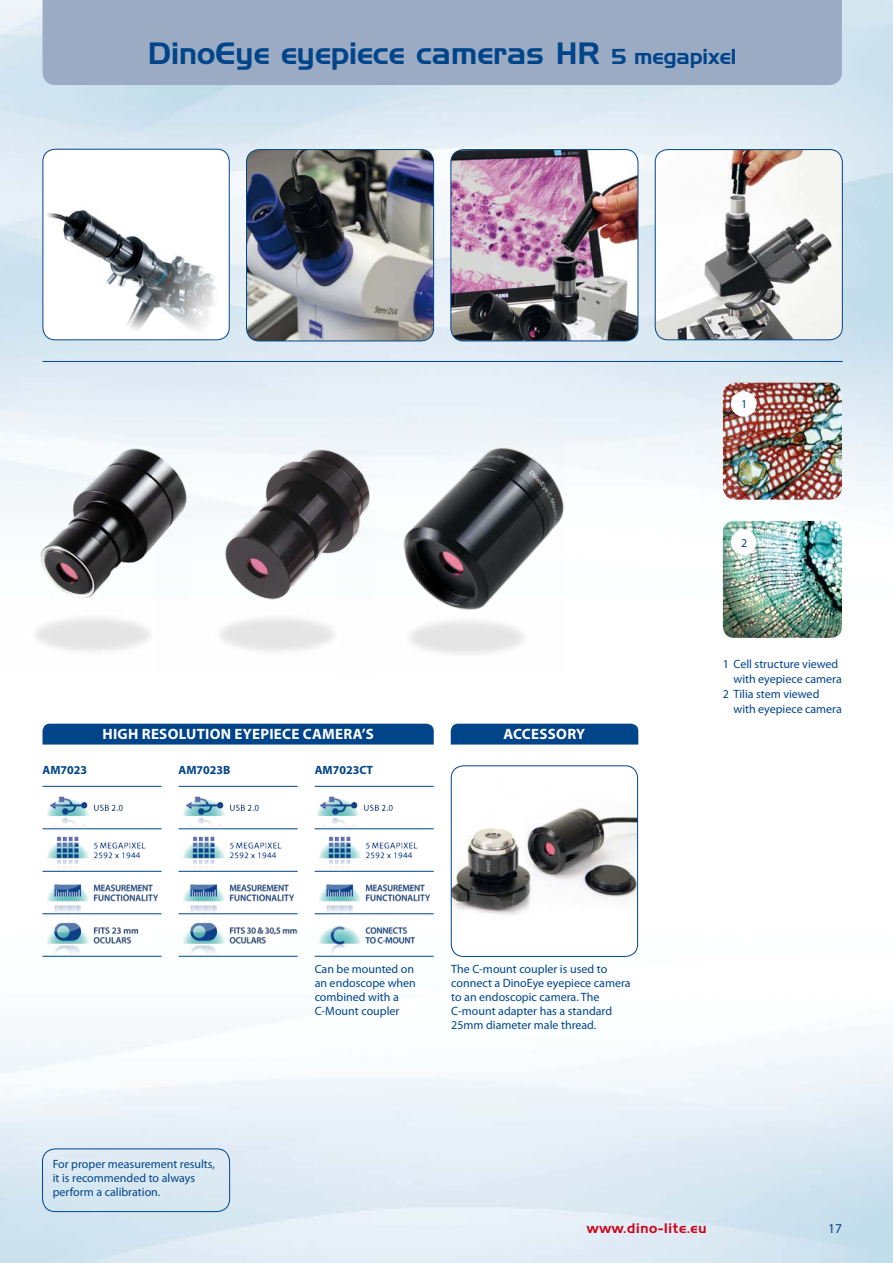
<style>
.page{position:relative;width:893px;height:1263px;background:#fff}
.page>*{position:absolute;margin:0;border:0;box-sizing:border-box;transform-origin:0 0}
.t1{font:30px "Handel Gothic BT";color:#00448a}
.t2{font:700 15px "Myriad Pro";letter-spacing:.02em;color:#fff}
.t3{font:13.5px "Handel Gothic BT";letter-spacing:.055em;color:#cc051c}
.t4{font:13.5px "Myriad Pro";color:#00448a}
.t5{font:12px/14.1px "Myriad Pro";color:#00448a}
.t6{font:700 12px "Myriad Pro";color:#00448a}
.s1{font-size:21px}
</style>
<div class="page">
<img style="left:0;top:0;width:893px;height:610px">
<img style="left:0;top:923px;width:893px;height:340px">
<div style="left:43px;top:0;width:799px;height:85px;background:#9cabc4"></div>
<div style="left:43px;top:724px;width:391px;height:20px;background:#00448a"></div>
<div style="left:451px;top:724px;width:187px;height:20px;background:#00448a"></div>
<hr style="left:43px;top:361px;width:800px;height:1px;background:#00448a">
<img style="left:0;top:446px;width:156px;height:206px">
<img style="left:156px;top:446px;width:181px;height:206px">
<img style="left:337px;top:446px;width:227px;height:208px">
<hr style="left:43px;top:786px;width:119px;height:1px;background:#00448a">
<hr style="left:179px;top:786px;width:119px;height:1px;background:#00448a">
<hr style="left:315px;top:786px;width:119px;height:1px;background:#00448a">
<hr style="left:315px;top:828px;width:119px;height:1px;background:#00448a">
<img style="left:43px;top:149px;width:187px;height:191px">
<div style="left:43px;top:149px;width:187px;height:191px;border:1px solid #00448a;border-radius:12px"></div>
<img style="left:451px;top:765px;width:187px;height:192px">
<div style="left:451px;top:765px;width:187px;height:192px;border:1px solid #00448a;border-radius:12px"></div>
<img style="left:246px;top:150px;width:188px;height:191px">
<div style="left:246px;top:149px;width:188px;height:192px;border:1px solid #00448a;border-radius:13px"></div>
<img style="left:451px;top:150px;width:187px;height:191px">
<div style="left:450px;top:149px;width:188px;height:192px;border:1px solid #00448a;border-radius:13px"></div>
<img style="left:655px;top:150px;width:187px;height:190px">
<div style="left:655px;top:149px;width:188px;height:191px;border:1px solid #00448a;border-radius:13px"></div>
<img style="left:43px;top:796px;width:119px;height:161px">
<img style="left:179px;top:796px;width:119px;height:161px">
<img style="left:315px;top:829px;width:119px;height:128px">
<div style="left:42px;top:1148px;width:188px;height:64px;border:1px solid #00448a;border-radius:13px"></div>
<img style="left:314px;top:796px;width:118px;height:33px">
<img style="left:723px;top:383px;width:119px;height:117px">
<img style="left:723px;top:521px;width:119px;height:117px">
<div style="left:731px;top:391px;width:25px;height:26px;background:#fff;border-radius:50%"></div>
<div style="left:731px;top:529px;width:25px;height:26px;background:#fff;border-radius:50%"></div>
<h1 class="t1" style="left:148px;top:35px;width:590px">DinoEye eyepiece cameras HR <span class="s1">5 megapixel</span></h1>
<p class="t5" style="left:741px;top:397px;width:8px">1</p>
<p class="t5" style="left:741px;top:535px;width:8px">2</p>
<p class="t2" style="left:102px;top:724px;width:20px">HIGH</p>
<p class="t2" style="left:142px;top:724px;width:46px">RESOLUTI</p>
<p class="t2" style="left:210px;top:724px;width:43px">ON EYEPIECE</p>
<p class="t2" style="left:303px;top:724px;width:11px">CAMERA</p>
<p class="t2" style="left:362px;top:724px;width:12px">’S</p>
<p class="t2" style="left:503px;top:724px;width:83px">ACCESSORY</p>
<p class="t6" style="left:43px;top:762px;width:46px">AM7023</p>
<p class="t6" style="left:179px;top:762px;width:53px">AM7023B</p>
<p class="t6" style="left:315px;top:762px;width:60px">AM7023CT</p>
<p class="t5" style="left:53px;top:1156px;width:164px">For proper measurement results, it is recommended to always perform a calibration.</p>
<p class="t5" style="left:315px;top:961px;width:103px">Can be mounted on an endoscope when combined with a<br>C-Mount coupler</p>
<p class="t5" style="left:451px;top:961px;width:181px">The C-mount coupler is used to connect a DinoEye eyepiece camera to an endoscopic camera. The<br>C-mount adapter has a standard<br>25mm diameter male thread.</p>
<p class="t5" style="left:723px;top:657px;width:117px">1 Cell structure viewed</p>
<p class="t5" style="left:733px;top:672px;width:110px">with eyepiece camera</p>
<p class="t5" style="left:723px;top:687px;width:98px">2 Tilia stem viewed</p>
<p class="t5" style="left:733px;top:702px;width:110px">with eyepiece camera</p>
<p class="t3" style="left:587px;top:1220px;width:121px">www.dino-lite.eu</p>
<p class="t4" style="left:828px;top:1220px;width:15px">17</p>
</div>
